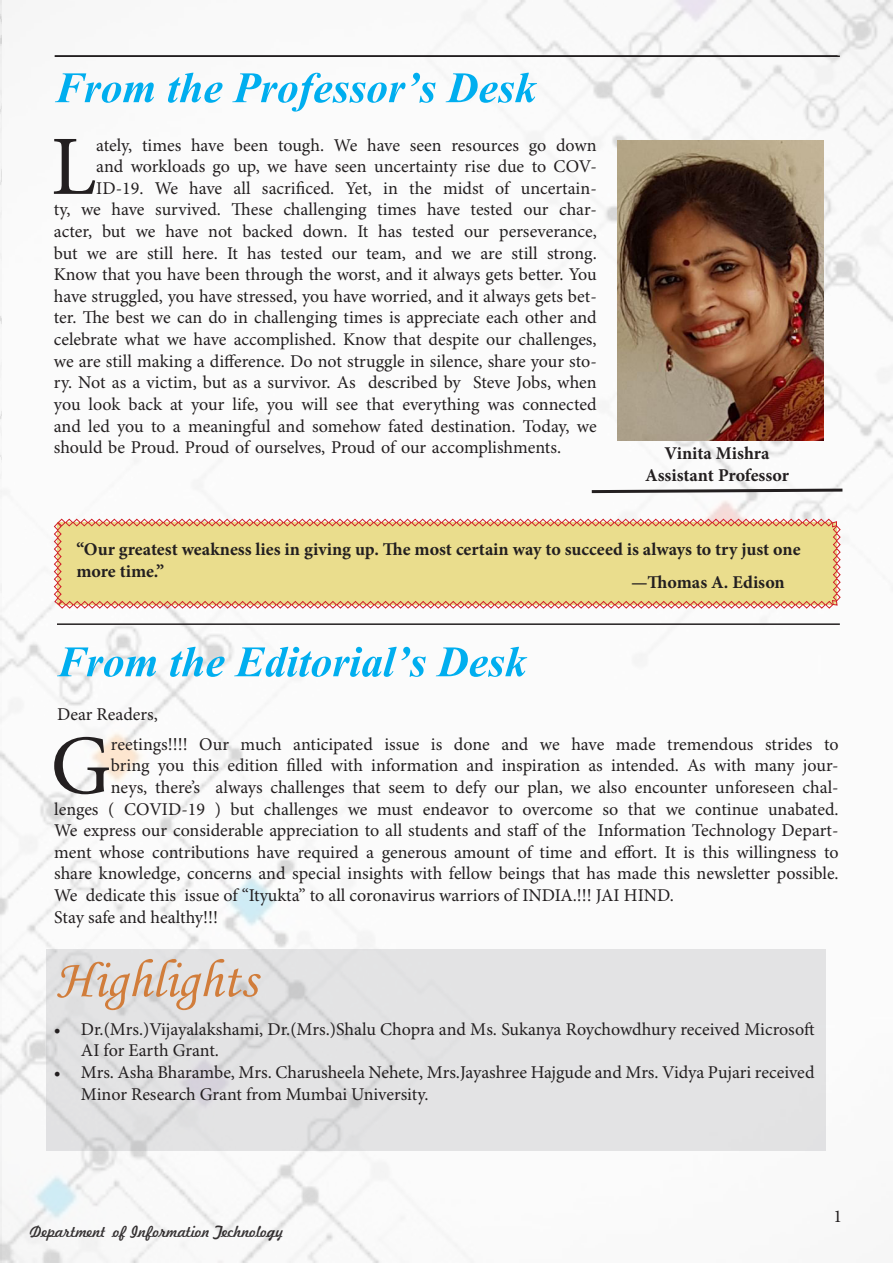
<style>
.page{position:relative;width:893px;height:1263px;background:#fff}
.page>*{position:absolute;margin:0;border:0;box-sizing:border-box;transform-origin:0 0}
.t1{font:84.45px "Minion Pro";color:#231f20}
.t2{font:700 54px "Vijaya";color:#00aeef}
.t3{font:54px "Monotype Corsiva";color:#d17d3b}
.t4{font:18px/21.6px "Minion Pro";letter-spacing:-.005em;color:#231f20;text-align:right}
.t5{font:700 18px/21.6px "Minion Pro";color:#231f20}
.t6{font:15px "Freehand 521 BT Regular C";color:#231f20}
</style>
<div class="page">
<img style="left:0;top:0;width:893px;height:1263px">
<hr style="left:55px;top:56px;width:785px;height:1px;background:#231f20">
<hr style="left:57px;top:623px;width:783px;height:2px;background:#231f20">
<hr style="left:55px;top:55px;width:782px;height:2px;background:#231f20">
<svg style="left:54px;top:518px;width:787px;height:91px;background:#e9d38e"></svg>
<img style="left:618px;top:141px;width:206px;height:299px">
<svg style="left:589px;top:487px;width:256px;height:8px"></svg>
<div style="left:46px;top:949px;width:780px;height:202px;background:#e3e3e4"></div>
<p class="t2" style="left:55px;top:45px;width:483px">From the Professor’s Desk</p>
<p class="t4" style="left:54px;top:135px;width:544px">ately, times have been tough. We have seen resources go down<br>and workloads go up, we have seen uncertainty rise due to COV-ID-19. We have all sacrificed. Yet, in the midst of uncertain-<br>ty, we have survived. These challenging times have tested our char&shy;acter, but we have not backed down. It has tested our perseverance, but we are still here. It has tested our team, and we are still strong.</p>
<p class="t4" style="left:54px;top:264px;width:544px;text-align:justify">Know that you have been through the worst, and it always gets better. You have struggled, you have stressed, you have worried, and it always gets bet&shy;ter. The best we can do in challenging times is appreciate each other and celebrate what we have accomplished. Know that despite our challenges, we are still making a difference. Do not struggle in silence, share your sto&shy;ry. Not as a victim, but as a survivor. As described by Steve Jobs, when you look back at your life, you will see that everything was connected and led you to a meaningful and somehow fated destination. Today, we should be Proud. Proud of ourselves, Proud of our accomplishments.</p>
<p class="t1" style="left:51px;top:116px;width:47px">L</p>
<p class="t5" style="left:665px;top:442px;width:107px">Vinita Mishra</p>
<p class="t5" style="left:645px;top:464px;width:143px">Assistant Professor</p>
<p class="t5" style="left:76px;top:538px;width:726px">“Our greatest weakness lies in giving up. The most certain way to succeed is always to try just one more time.”</p>
<p class="t5" style="left:631px;top:572px;width:155px">—Thomas A. Edison</p>
<p class="t2" style="left:57px;top:619px;width:471px">From the Editorial’s Desk</p>
<p class="t4" style="left:57px;top:704px;width:102px">Dear Readers,</p>
<p class="t1" style="left:50px;top:715px;width:62px">G</p>
<p class="t4" style="left:54px;top:734px;width:786px">reetings!!!! Our much anticipated issue is done and we have made tremendous strides to<br>bring you this edition filled with information and inspiration as intended. As with many jour-<br>neys, there’s always challenges that seem to defy our plan, we also encounter unforeseen chal-<br>lenges ( COVID-19 ) but challenges we must endeavor to overcome so that we continue unabated.</p>
<p class="t4" style="left:54px;top:820px;width:786px;text-align:justify">We express our considerable appreciation to all students and staff of the Information Technology Depart&shy;ment whose contributions have required a generous amount of time and effort. It is this willingness to share knowledge, concerns and special insights with fellow beings that has made this newsletter possible.</p>
<p class="t4" style="left:54px;top:885px;width:621px">We dedicate this issue of “Ityukta” to all coronavirus warriors of INDIA.!!! JAI HIND.</p>
<p class="t4" style="left:54px;top:907px;width:165px">Stay safe and healthy!!!</p>
<p class="t3" style="left:56px;top:947px;width:202px">Highlights</p>
<p class="t4" style="left:81px;top:1019px;width:735px;text-align:left;text-indent:-27px">• Dr.(Mrs.)Vijayalakshami, Dr.(Mrs.)Shalu Chopra and Ms. Sukanya Roychowdhury received Microsoft<br>AI for Earth Grant.</p>
<p class="t4" style="left:81px;top:1062px;width:735px;text-align:left;text-indent:-27px">• Mrs. Asha Bharambe, Mrs. Charusheela Nehete, Mrs.Jayashree Hajgude and Mrs. Vidya Pujari received<br>Minor Research Grant from Mumbai University.</p>
<p class="t6" style="left:30px;top:1221px;width:255px">Department of Information Technology</p>
<p class="t4" style="left:833px;top:1206px;width:10px">1</p>
</div>
